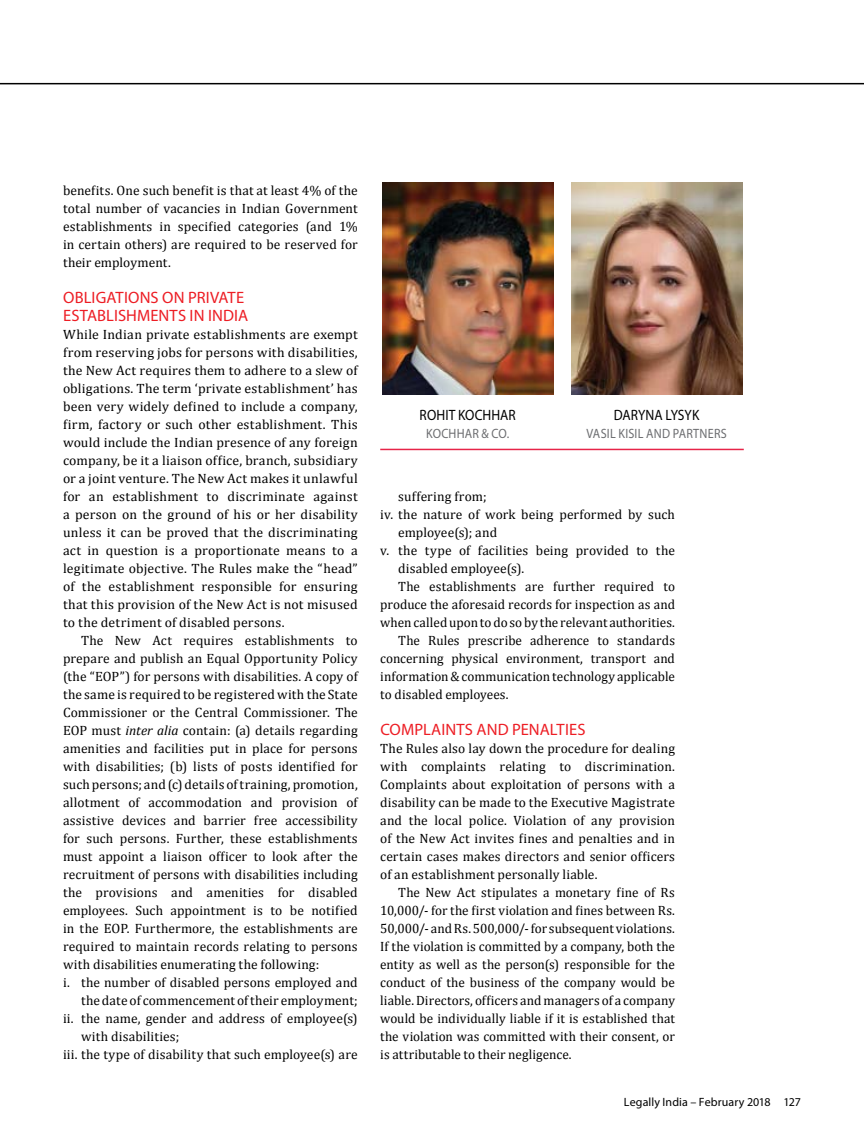
<style>
.page{position:relative;width:864px;height:1134px;background:#fff}
.page>*{position:absolute;margin:0;border:0;box-sizing:border-box;transform-origin:0 0}
.t1{font:16.5px/18px "Myriad Pro";letter-spacing:.005em;color:#ed1d24}
.t2{font:15px "Myriad Pro";color:#000;scale:.9 1}
.t3{font:13.5px/18px "Cambria";letter-spacing:.01em;color:#000;text-align:justify}
.t4{font:13.5px "Myriad Pro";letter-spacing:.015em;color:#6d6e71;scale:.9 1}
.t5{font:12px "Myriad Pro";letter-spacing:.005em;color:#000}
.s1{font-style:italic}
</style>
<div class="page">
<hr style="left:0;top:83px;width:864px;height:1px;background:#000">
<img style="left:382px;top:183px;width:171px;height:212px">
<img style="left:571px;top:183px;width:171px;height:212px">
<hr style="left:380px;top:449px;width:364px;height:1px;background:#e72448">
<p class="t3" style="left:63px;top:181px;width:296px">benefits. One such benefit is that at least 4% of the total number of vacancies in Indian Government establishments in specified categories (and 1% in certain others) are required to be reserved for their employment.</p>
<p class="t1" style="left:63px;top:288px;width:187px">OBLIGATIONS ON PRIVATE<br>ESTABLISHMENTS IN INDIA</p>
<p class="t3" style="left:63px;top:325px;width:296px">While Indian private establishments are exempt from reserving jobs for persons with disabilities, the New Act requires them to adhere to a slew of obligations. The term ‘private establishment’ has been very widely defined to include a company, firm, factory or such other establishment. This would include the Indian presence of any foreign company, be it a liaison office, branch, subsidiary or a joint venture. The New Act makes it unlawful for an establishment to discriminate against a person on the ground of his or her disability unless it can be proved that the discriminating act in question is a proportionate means to a legitimate objective. The Rules make the “head” of the establishment responsible for ensuring that this provision of the New Act is not misused to the detriment of disabled persons.</p>
<p class="t3" style="left:81px;top:631px;width:278px">The New Act requires establishments to</p>
<p class="t3" style="left:63px;top:649px;width:296px">prepare and publish an Equal Opportunity Policy</p>
<p class="t3" style="left:63px;top:667px;width:296px">(the “EOP”) for persons with disabilities. A copy of</p>
<p class="t3" style="left:63px;top:685px;width:296px">the same is required to be registered with the State</p>
<p class="t3" style="left:63px;top:703px;width:296px">Commissioner or the Central Commissioner. The</p>
<p class="t3" style="left:63px;top:721px;width:296px">EOP must <span class="s1">inter alia</span> contain: (a) details regarding</p>
<p class="t3" style="left:63px;top:739px;width:296px">amenities and facilities put in place for persons</p>
<p class="t3" style="left:63px;top:757px;width:296px">with disabilities; (b) lists of posts identified for</p>
<p class="t3" style="left:63px;top:775px;width:296px">such persons; and (c) details of training, promotion,</p>
<p class="t3" style="left:63px;top:793px;width:296px">allotment of accommodation and provision of</p>
<p class="t3" style="left:63px;top:811px;width:296px">assistive devices and barrier free accessibility</p>
<p class="t3" style="left:63px;top:829px;width:296px">for such persons. Further, these establishments</p>
<p class="t3" style="left:63px;top:847px;width:296px">must appoint a liaison officer to look after the</p>
<p class="t3" style="left:63px;top:865px;width:296px">recruitment of persons with disabilities including</p>
<p class="t3" style="left:63px;top:883px;width:296px">the provisions and amenities for disabled</p>
<p class="t3" style="left:63px;top:901px;width:296px">employees. Such appointment is to be notified</p>
<p class="t3" style="left:63px;top:919px;width:296px">in the EOP. Furthermore, the establishments are</p>
<p class="t3" style="left:63px;top:937px;width:296px">required to maintain records relating to persons</p>
<p class="t3" style="left:63px;top:955px;width:258px">with disabilities enumerating the following:</p>
<p class="t3" style="left:63px;top:973px;width:296px">i. the number of disabled persons employed and</p>
<p class="t3" style="left:81px;top:991px;width:278px">the date of commencement of their employment;</p>
<p class="t3" style="left:63px;top:1009px;width:296px">ii. the name, gender and address of employee(s)</p>
<p class="t3" style="left:81px;top:1027px;width:100px">with disabilities;</p>
<p class="t3" style="left:63px;top:1045px;width:296px">iii. the type of disability that such employee(s) are</p>
<p class="t2" style="left:420px;top:405px;width:108px">ROHIT KOCHHAR</p>
<p class="t4" style="left:426px;top:425px;width:94px">KOCHHAR &amp; CO.</p>
<p class="t2" style="left:614px;top:405px;width:96px">DARYNA LYSYK</p>
<p class="t4" style="left:587px;top:425px;width:157px">VASIL KISIL AND PARTNERS</p>
<p class="t3" style="left:398px;top:487px;width:90px">suffering from;</p>
<p class="t3" style="left:380px;top:505px;width:296px">iv. the nature of work being performed by such</p>
<p class="t3" style="left:398px;top:523px;width:100px">employee(s); and</p>
<p class="t3" style="left:380px;top:541px;width:296px">v. the type of facilities being provided to the</p>
<p class="t3" style="left:398px;top:559px;width:128px">disabled employee(s).</p>
<p class="t3" style="left:398px;top:577px;width:278px">The establishments are further required to</p>
<p class="t3" style="left:380px;top:595px;width:296px">produce the aforesaid records for inspection as and</p>
<p class="t3" style="left:380px;top:613px;width:296px">when called upon to do so by the relevant authorities.</p>
<p class="t3" style="left:398px;top:631px;width:278px">The Rules prescribe adherence to standards</p>
<p class="t3" style="left:380px;top:649px;width:296px">concerning physical environment, transport and</p>
<p class="t3" style="left:380px;top:667px;width:296px">information &amp; communication technology applicable</p>
<p class="t3" style="left:380px;top:685px;width:130px">to disabled employees.</p>
<p class="t1" style="left:380px;top:720px;width:207px">COMPLAINTS AND PENALTIES</p>
<p class="t3" style="left:380px;top:739px;width:296px">The Rules also lay down the procedure for dealing with complaints relating to discrimination.<br>Complaints about exploitation of persons with a disability can be made to the Executive Magistrate and the local police. Violation of any provision of the New Act invites fines and penalties and in certain cases makes directors and senior officers of an establishment personally liable.</p>
<p class="t3" style="left:380px;top:883px;width:296px;text-indent:18px">The New Act stipulates a monetary fine of Rs 10,000/- for the first violation and fines between Rs.<br>50,000/- and Rs. 500,000/- for subsequent violations.<br>If the violation is committed by a company, both the entity as well as the person(s) responsible for the conduct of the business of the company would be liable. Directors, officers and managers of a company would be individually liable if it is established that the violation was committed with their consent, or is attributable to their negligence.</p>
<p class="t5" style="left:624px;top:1095px;width:179px">Legally India – February 2018 127</p>
</div>
